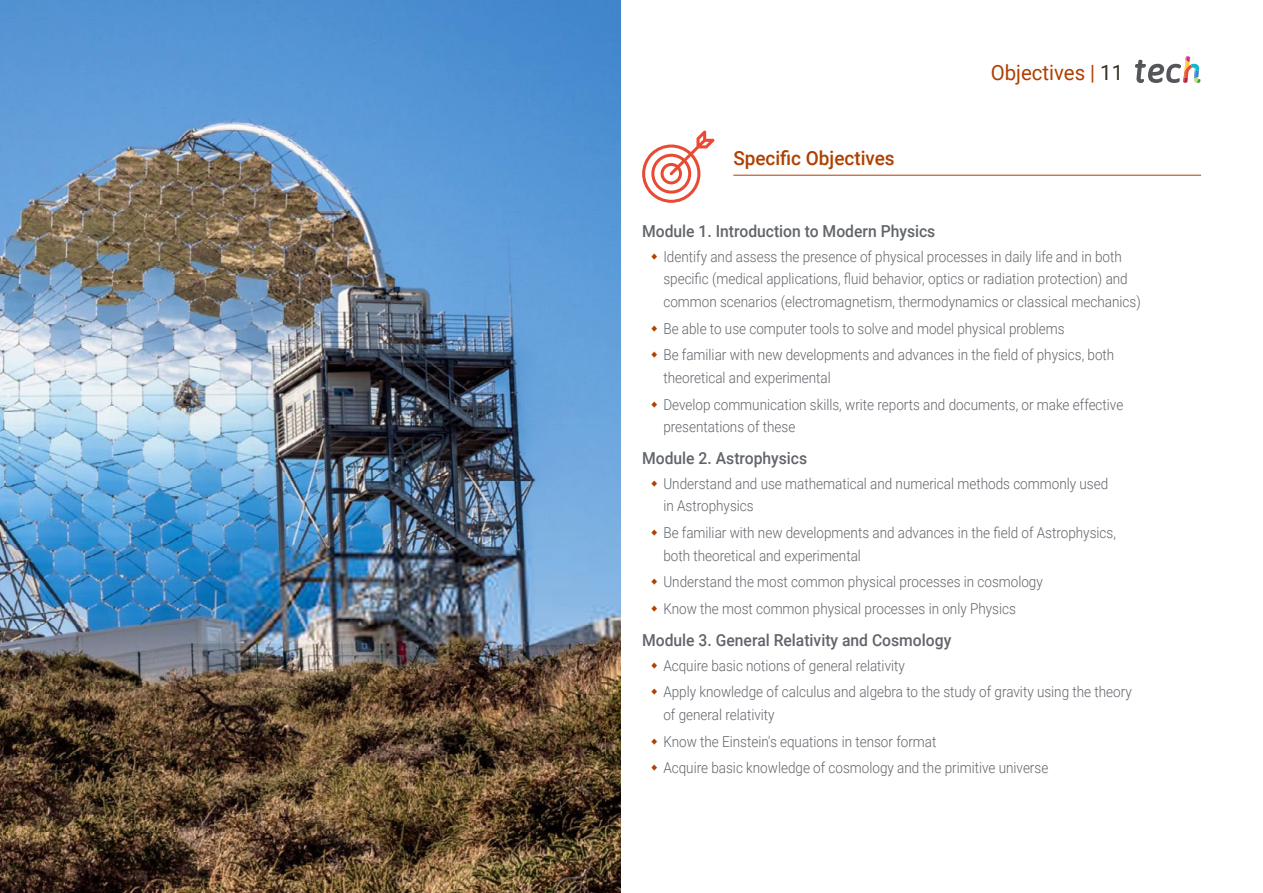
<style>
.page{position:relative;width:1263px;height:893px;background:#fff}
.page>*{position:absolute;margin:0;border:0;box-sizing:border-box;transform-origin:0 0}
.t1{font:21px "Roboto";color:#ae4000}
.t2{font:500 19.5px "Roboto";color:#ae4000}
.t3{font:500 16.5px "Roboto";color:#61646a;scale:.95 1}
.t4{font:300 15px/26.7px "Roboto";color:#61646a;scale:.9 1}
.s1{color:#312e20}
</style>
<div class="page">
<hr style="left:733px;top:175px;width:468px;height:1px;background:#ae4000">
<svg style="left:642px;top:130px;width:72px;height:73px"></svg>
<svg style="left:1135px;top:56px;width:65px;height:27px"></svg>
<img style="left:0;top:0;width:621px;height:893px">
<h2 class="t2" style="left:733px;top:144px;width:163px">Specific Objectives</h2>
<h1 class="t1" style="left:991px;top:57px;width:134px">Objectives | <span class="s1">11</span></h1>
<p class="t3" style="left:642px;top:220px;width:310px">Module 1. Introduction to Modern Physics</p>
<p class="t4" style="left:663px;top:245px;width:532px;line-height:22.5px">Identify and assess the presence of physical processes in daily life and in both specific (medical applications, fluid behavior, optics or radiation protection) and common scenarios (electromagnetism, thermodynamics or classical mechanics)</p>
<p class="t4" style="left:663px;top:314px;width:503px">Be able to use computer tools to solve and model physical problems<br>Be familiar with new developments and advances in the field of physics, both</p>
<p class="t4" style="left:663px;top:364px;width:513px">theoretical and experimental<br>Develop communication skills, write reports and documents, or make effective</p>
<p class="t4" style="left:663px;top:413px;width:148px">presentations of these</p>
<p class="t3" style="left:642px;top:447px;width:175px">Module 2. Astrophysics</p>
<p class="t4" style="left:663px;top:472px;width:496px;line-height:22.5px">Understand and use mathematical and numerical methods commonly used in Astrophysics</p>
<p class="t4" style="left:663px;top:521px;width:504px;line-height:22.5px">Be familiar with new developments and advances in the field of Astrophysics, both theoretical and experimental</p>
<p class="t4" style="left:663px;top:568px;width:423px">Understand the most common physical processes in cosmology<br>Know the most common physical processes in only Physics</p>
<p class="t3" style="left:642px;top:629px;width:327px">Module 3. General Relativity and Cosmology</p>
<p class="t4" style="left:663px;top:651px;width:522px">Acquire basic notions of general relativity<br>Apply knowledge of calculus and algebra to the study of gravity using the theory</p>
<p class="t4" style="left:663px;top:701px;width:429px">of general relativity<br>Know the Einstein's equations in tensor format<br>Acquire basic knowledge of cosmology and the primitive universe</p>
</div>
